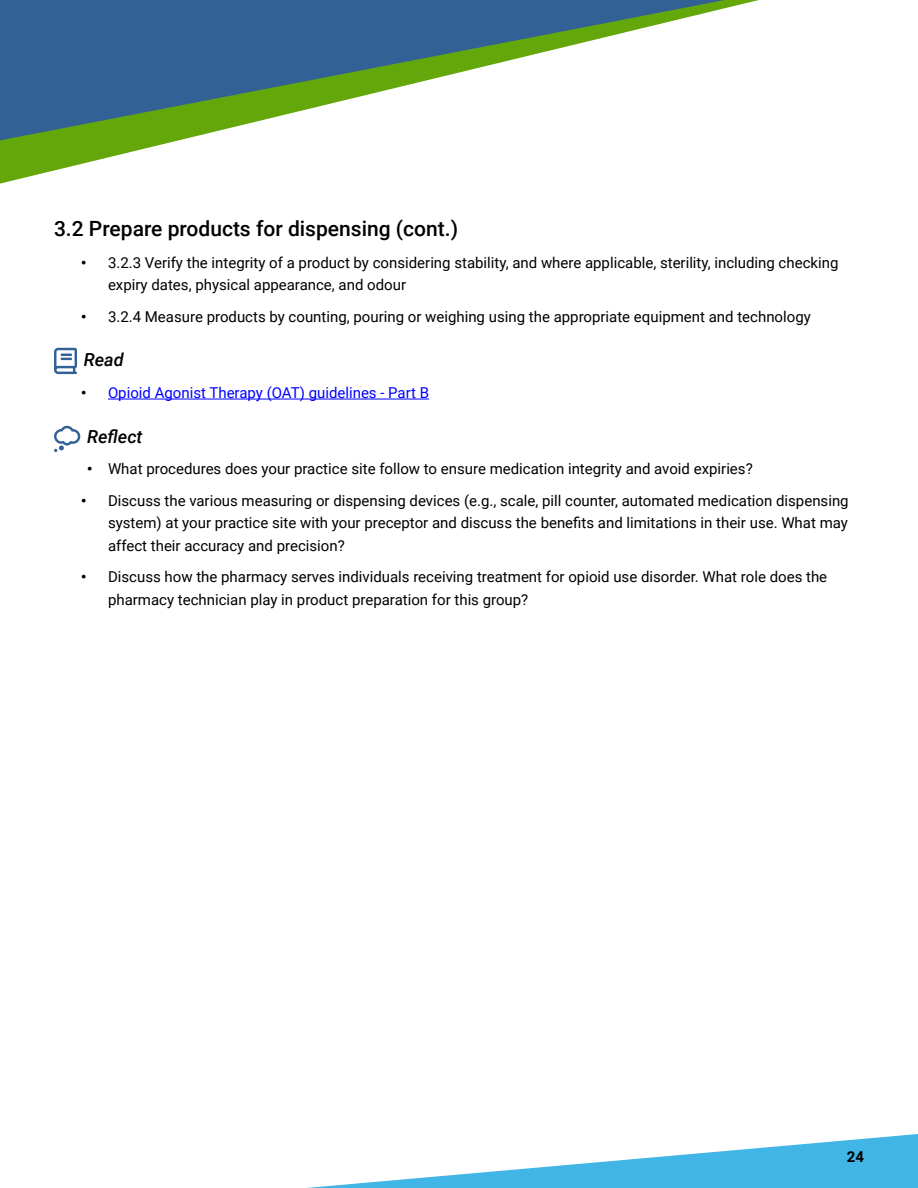
<style>
.page{position:relative;width:918px;height:1188px;background:#fff}
.page>*{position:absolute;margin:0;border:0;box-sizing:border-box;transform-origin:0 0}
.t1{font:500 21px "Roboto";color:#000}
.t2{font:italic 500 18px "Roboto";color:#000}
.t3{font:15px/22.5px "Roboto";color:#000}
.t4{font:15px "Roboto";color:#00f}
.t5{font:700 15px "Roboto";color:#000}
.s1{font-family:"Arial"}
.s2{font-family:"Arial";color:#000}
</style>
<div class="page">
<svg style="left:0;top:140px;width:180px;height:44px"></svg>
<svg style="left:0;top:0;width:759px;height:140px"></svg>
<svg style="left:307px;top:1134px;width:611px;height:54px"></svg>
<hr style="left:108px;top:399px;width:321px;height:1px;background:#00f">
<svg style="left:54px;top:348px;width:23px;height:26px"></svg>
<svg style="left:54px;top:426px;width:26px;height:26px"></svg>
<h1 class="t1" style="left:54px;top:214px;width:406px">3.2 Prepare products for dispensing (cont.)</h1>
<p class="t3" style="left:108px;top:250px;width:732px;text-indent:-27px"><span class="s1">•</span> 3.2.3 Verify the integrity of a product by considering stability, and where applicable, sterility, including checking expiry dates, physical appearance, and odour</p>
<p class="t3" style="left:81px;top:304px;width:731px"><span class="s1">•</span> 3.2.4 Measure products by counting, pouring or weighing using the appropriate equipment and technology</p>
<p class="t2" style="left:84px;top:347px;width:41px">Read</p>
<p class="t4" style="left:81px;top:382px;width:350px"><span class="s2">•</span> Opioid Agonist Therapy (OAT) guidelines - Part B</p>
<p class="t2" style="left:87px;top:424px;width:57px">Reflect</p>
<p class="t3" style="left:87px;top:457px;width:667px"><span class="s1">•</span> What procedures does your practice site follow to ensure medication integrity and avoid expiries?</p>
<p class="t3" style="left:108px;top:489px;width:742px;text-align:justify;text-indent:-27px"><span class="s1">•</span> Discuss the various measuring or dispensing devices (e.g., scale, pill counter, automated medication dispensing system) at your practice site with your preceptor and discuss the benefits and limitations in their use. What may affect their accuracy and precision?</p>
<p class="t3" style="left:108px;top:565px;width:721px;text-indent:-27px"><span class="s1">•</span> Discuss how the pharmacy serves individuals receiving treatment for opioid use disorder. What role does the pharmacy technician play in product preparation for this group?</p>
<p class="t5" style="left:847px;top:1146px;width:19px">24</p>
</div>
